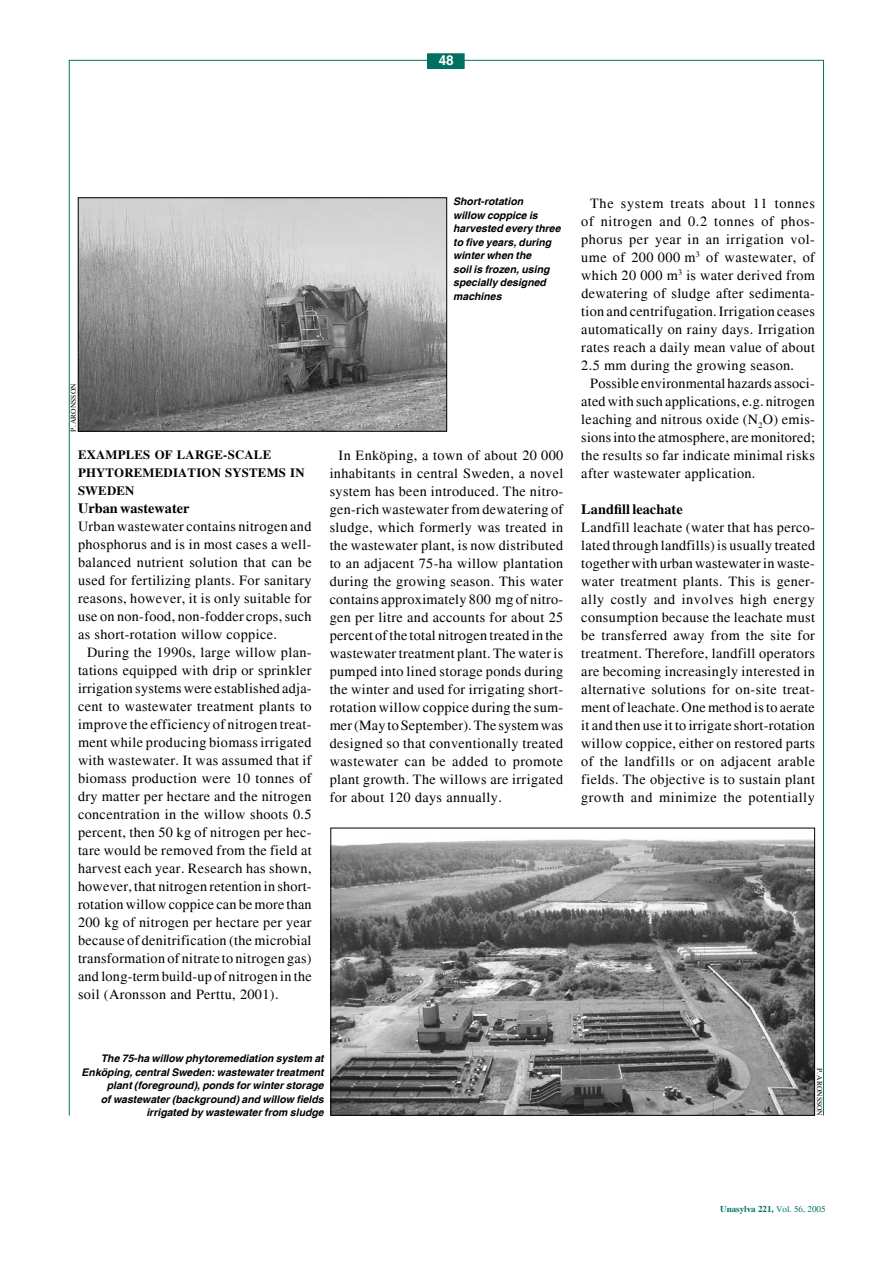
<style>
.page{position:relative;width:893px;height:1263px;background:#fff}
.page>*{position:absolute;margin:0;border:0;box-sizing:border-box;transform-origin:0 0}
.t1{font:14.25px/18px "Times";letter-spacing:.025em;color:#000;text-align:justify}
.t2{font:700 14.25px "Times";letter-spacing:.005em;color:#000}
.t3{font:700 13.5px "Helvetica";color:#fff}
.t4{font:700 12.75px/18px "Times";letter-spacing:.015em;color:#000}
.t5{font:italic 700 10.5px/13.5px "Helvetica";color:#000}
.t6{font:700 9px "Times";color:#007161}
.t7{font:7.5px "Times";color:#000}
.s1{font-weight:400}
</style>
<div class="page">
<div style="left:428px;top:54px;width:36px;height:14px;background:#007161"></div>
<img style="left:80px;top:199px;width:365px;height:231px">
<div style="left:78px;top:197px;width:369px;height:235px;border:1px solid #000"></div>
<img style="left:332px;top:839px;width:481px;height:275px">
<div style="left:330px;top:828px;width:485px;height:288px;border:1px solid #000"></div>
<p class="t3" style="left:439px;top:52px;width:16px">48</p>
<p class="t7" style="left:69px;top:432px;width:49px;rotate:-90deg">P. Aronsson</p>
<p class="t4" style="left:78px;top:445px;width:228px">EXAMPLES OF LARGE-SCALE<br>PHYTOREMEDIATION SYSTEMS IN<br>SWEDEN</p>
<p class="t2" style="left:78px;top:499px;width:113px">Urban wastewater</p>
<p class="t1" style="left:78px;top:517px;width:235px">Urban wastewater contains nitrogen and phosphorus and is in most cases a well&shy;balanced nutrient solution that can be used for fertilizing plants. For sanitary reasons, however, it is only suitable for use on non-food, non-fodder crops, such as short-rotation willow coppice.</p>
<p class="t1" style="left:78px;top:643px;width:235px;text-indent:9px">During the 1990s, large willow plan&shy;tations equipped with drip or sprinkler irrigation systems were established adja&shy;cent to wastewater treatment plants to improve the efficiency of nitrogen treat&shy;ment while producing biomass irrigated with wastewater. It was assumed that if biomass production were 10 tonnes of dry matter per hectare and the nitrogen concentration in the willow shoots 0.5 percent, then 50 kg of nitrogen per hec&shy;tare would be removed from the field at harvest each year. Research has shown, however, that nitrogen retention in short&shy;rotation willow coppice can be more than 200 kg of nitrogen per hectare per year because of denitrification (the microbial transformation of nitrate to nitrogen gas) and long-term build-up of nitrogen in the soil (Aronsson and Perttu, 2001).</p>
<p class="t5" style="left:453px;top:195px;width:109px">Short-rotation<br>willow coppice is harvested every three to five years, during winter when the<br>soil is frozen, using specially designed machines</p>
<p class="t1" style="left:330px;top:446px;width:235px;text-indent:9px">In Enköping, a town of about 20 000 inhabitants in central Sweden, a novel system has been introduced. The nitro&shy;gen-rich wastewater from dewatering of sludge, which formerly was treated in the wastewater plant, is now distributed to an adjacent 75-ha willow plantation during the growing season. This water contains approximately 800 mg of nitro&shy;gen per litre and accounts for about 25 percent of the total nitrogen treated in the wastewater treatment plant. The water is pumped into lined storage ponds during the winter and used for irrigating short&shy;rotation willow coppice during the sum&shy;mer (May to September). The system was designed so that conventionally treated wastewater can be added to promote plant growth. The willows are irrigated for about 120 days annually.</p>
<p class="t1" style="left:581px;top:194px;width:235px;text-indent:9px">The system treats about 11 tonnes of nitrogen and 0.2 tonnes of phos&shy;phorus per year in an irrigation vol&shy;ume of 200 000 m<sup>3</sup> of wastewater, of which 20 000 m<sup>3</sup> is water derived from de-watering of sludge after sedimenta&shy;tion and centrifugation. Irrigation ceases automatically on rainy days. Irrigation rates reach a daily mean value of about 2.5 mm during the growing season.</p>
<p class="t1" style="left:581px;top:374px;width:235px;text-indent:9px">Possible environmental hazards associ&shy;ated with such applications, e.g. nitrogen leaching and nitrous oxide (N<sub>2</sub>O) emis&shy;sions into the atmosphere, are monitored; the results so far indicate minimal risks after wastewater application.</p>
<p class="t2" style="left:581px;top:500px;width:103px">Landfill leachate</p>
<p class="t1" style="left:581px;top:518px;width:235px">Landfill leachate (water that has perco&shy;lated through landfills) is usually treated together with urban wastewater in waste&shy;water treatment plants. This is gener&shy;ally costly and involves high energy consumption because the leachate must be transferred away from the site for treatment. Therefore, landfill operators are becoming increasingly interested in alternative solutions for on-site treat&shy;ment of leachate. One method is to aerate it and then use it to irrigate short-rotation willow coppice, either on restored parts of the landfills or on adjacent arable fields. The objective is to sustain plant growth and minimize the potentially</p>
<p class="t5" style="left:82px;top:1052px;width:244px;text-align:right">The 75-ha willow phytoremediation system at Enköping, central Sweden: wastewater treatment plant (foreground), ponds for winter storage<br>of wastewater (background) and willow fields irrigated by wastewater from sludge</p>
<p class="t7" style="left:824px;top:1068px;width:49px;rotate:90deg">P. Aronsson</p>
<p class="t6" style="left:720px;top:1204px;width:107px">Unasylva 221, <span class="s1">Vol. 56, 2005</span></p>
</div>
